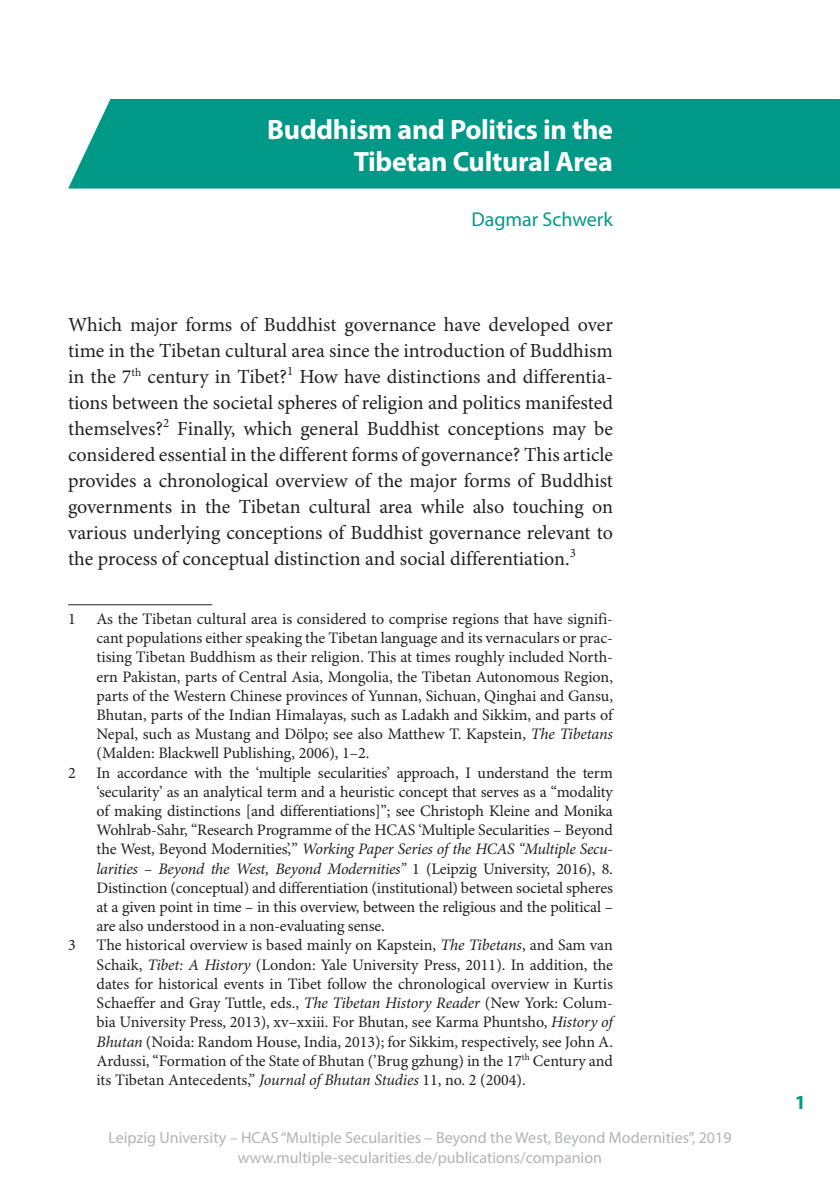
<style>
.page{position:relative;width:840px;height:1191px;background:#fff}
.page>*{position:absolute;margin:0;border:0;box-sizing:border-box;transform-origin:0 0}
.t1{font:700 28px/32px "Myriad Pro";letter-spacing:-.01em;color:#fff;text-align:right}
.t2{font:20px/26px "Minion Pro";color:#231f20;text-align:justify}
.t3{font:20px "Myriad Pro";color:#098}
.t4{font:700 20px "Myriad Pro";color:#098}
.t5{font:16px/19.2px "Minion Pro";letter-spacing:-.005em;color:#231f20;text-align:justify}
.t6{font:16px/19.2px "Myriad Pro";color:#b2b3b7;text-align:center}
.s1{font-style:italic}
</style>
<div class="page">
<div style="left:68px;top:99px;width:771px;height:90px;background:#098"></div>
<hr style="left:68px;top:604px;width:144px;height:1px;background:#231f20">
<h1 class="t1" style="left:267px;top:113px;width:347px">Buddhism and Politics in the<br>Tibetan Cultural Area</h1>
<p class="t3" style="left:471px;top:207px;width:143px">Dagmar Schwerk</p>
<p class="t2" style="left:68px;top:312px;width:546px">Which major forms of Buddhist governance have developed over time in the Tibetan cultural area since the introduction of Buddhism in the 7<sup>th</sup> century in Tibet?<sup>1</sup> How have distinctions and differentia&shy;tions between the societal spheres of religion and politics manifested themselves?<sup>2</sup> Finally, which general Buddhist conceptions may be considered essential in the different forms of governance? This article provides a chronological overview of the major forms of Buddhist governments in the Tibetan cultural area while also touching on various underlying conceptions of Buddhist governance relevant to the process of conceptual distinction and social differentiation.<sup>3</sup></p>
<p class="t5" style="left:68px;top:610px;width:9px">1</p>
<p class="t5" style="left:96px;top:610px;width:517px">As the Tibetan cultural area is considered to comprise regions that have signifi&shy;cant populations either speaking the Tibetan language and its vernaculars or prac&shy;tising Tibetan Buddhism as their religion. This at times roughly included North&shy;ern Pakistan, parts of Central Asia, Mongolia, the Tibetan Autonomous Region, parts of the Western Chinese provinces of Yunnan, Sichuan, Qinghai and Gansu, Bhutan, parts of the Indian Himalayas, such as Ladakh and Sikkim, and parts of Nepal, such as Mustang and Dölpo; see also Matthew T. Kapstein, <span class="s1">The Tibetans </span>(Malden: Blackwell Publishing, 2006), 1–2.</p>
<p class="t5" style="left:68px;top:763px;width:9px">2</p>
<p class="t5" style="left:96px;top:763px;width:517px">In accordance with the ‘multiple secularities’ approach, I understand the term ‘secularity’ as an analytical term and a heuristic concept that serves as a “modality of making distinctions [and differentiations]”; see Christoph Kleine and Monika Wohlrab-Sahr, “Research Programme of the HCAS ‘Multiple Secularities – Beyond the West, Beyond Modernities’, ” <span class="s1">Working Paper Series of the HCAS “Multiple Secu&shy;larities – Beyond the West, Beyond Modernities”</span> 1 (Leipzig University, 2016), 8.<br>Distinction (conceptual) and differentiation (institutional) between societal spheres at a given point in time – in this overview, between the religious and the political – are also understood in a non-evaluating sense.</p>
<p class="t5" style="left:68px;top:936px;width:9px">3</p>
<p class="t5" style="left:96px;top:936px;width:517px">The historical overview is based mainly on Kapstein, <span class="s1">The Tibetans</span>, and Sam van Schaik, <span class="s1">Tibet: A History</span> (London: Yale University Press, 2011). In addition, the dates for historical events in Tibet follow the chronological overview in Kurtis Schaeffer and Gray Tuttle, eds., <span class="s1">The Tibetan History Reader</span> (New York: Colum&shy;bia University Press, 2013), xv–xxiii. For Bhutan, see Karma Phuntsho, <span class="s1">History of Bhutan</span> (Noida: Random House, India, 2013); for Sikkim, respectively, see John A.<br>Ardussi, “Formation of the State of Bhutan (’Brug gzhung) in the 17<sup>th</sup> Century and its Tibetan Antecedents,” <span class="s1">Journal of Bhutan Studies</span> 11, no. 2 (2004).</p>
<p class="t6" style="left:108px;top:1128px;width:624px">Leipzig University – HCAS “Multiple Secularities – Beyond the West, Beyond Modernities”, 2019 www.multiple-secularities.de/publications/companion</p>
<p class="t4" style="left:794px;top:1089px;width:13px">1</p>
</div>
